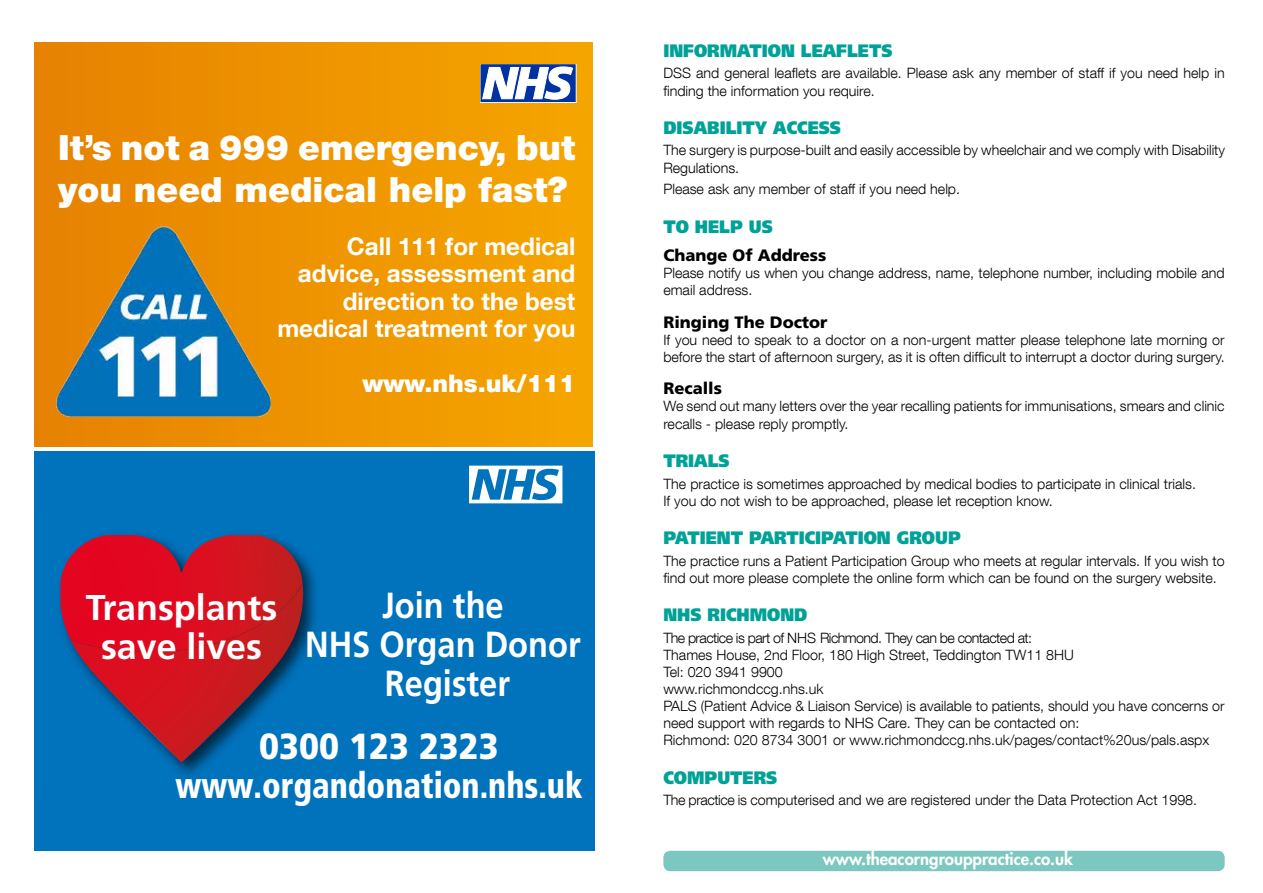
<style>
.page{position:relative;width:1263px;height:893px;background:#fff}
.page>*{position:absolute;margin:0;border:0;box-sizing:border-box;transform-origin:0 0}
.t1{font:700 36.3px/39.2px "Frutiger";color:#fff;text-align:center;scale:.9 1}
.t2{font:900 condensed 36.3px "Frutiger";color:#fff;scale:.9 1}
.t3{font:900 36.3px "Frutiger";color:#fff;scale:.9 1}
.t4{font:700 35.85px/39.3px "Frutiger";color:#fff;text-align:center}
.t5{font:900 34.8px/41.8px "Helvetica Neue";color:#fff}
.t6{font:700 24.3px/27.3px "Helvetica Neue LT Com";color:#fff;text-align:right}
.t7{font:900 24.3px "Helvetica Neue LT Com";color:#fff}
.t8{font:900 18px "Frutiger";color:#00a297;scale:.9 1}
.t9{font:800 16.8px "Futura Std";color:#fff}
.t10{font:900 16.5px "Frutiger";color:#000}
.t11{font:300 14.25px/17.1px "Helvetica Neue LT Com";color:#000}
</style>
<div class="page">
<div style="left:34px;top:451px;width:560px;height:399px;background:#0073bc"></div>
<svg style="left:469px;top:466px;width:93px;height:37px"></svg>
<img style="left:60px;top:556px;width:256px;height:219px">
<svg style="left:61px;top:535px;width:242px;height:227px"></svg>
<div style="left:34px;top:43px;width:558px;height:403px;background:linear-gradient(to right,#e78101,#f5a500)"></div>
<img style="left:49px;top:222px;width:230px;height:203px">
<svg style="left:481px;top:64px;width:95px;height:39px"></svg>
<div style="left:663px;top:851px;width:562px;height:20px;background:#7dc7c1;border-radius:7px"></div>
<h3 class="t5" style="left:58px;top:127px;width:519px">It’s not a 999 emergency, but you need medical help fast?</h3>
<h3 class="t6" style="left:277px;top:232px;width:299px">Call 111 for medical advice, assessment and direction to the best medical treatment for you</h3>
<h3 class="t7" style="left:362px;top:369px;width:214px">www.nhs.uk/111</h3>
<h2 class="t4" style="left:86px;top:588px;width:193px">Transplants save lives</h2>
<h1 class="t1" style="left:305px;top:586px;width:308px">Join the<br>NHS Organ Donor<br>Register</h1>
<h1 class="t3" style="left:259px;top:724px;width:268px">0300 123 2323</h1>
<h1 class="t2" style="left:176px;top:764px;width:454px">www.organdonation.nhs.uk</h1>
<p class="t8" style="left:663px;top:40px;width:256px">INFORMATION LEAFLETS</p>
<p class="t11" style="left:663px;top:64px;width:563px">DSS and general leaflets are available. Please ask any member of staff if you need help in finding the information you require.</p>
<p class="t8" style="left:663px;top:117px;width:199px">DISABILITY ACCESS</p>
<p class="t11" style="left:663px;top:142px;width:563px">The surgery is purpose-built and easily accessible by wheelchair and we comply with Disability<br>Regulations.</p>
<p class="t11" style="left:663px;top:180px;width:298px">Please ask any member of staff if you need help.</p>
<p class="t8" style="left:663px;top:215px;width:123px">TO HELP US</p>
<p class="t10" style="left:663px;top:245px;width:164px">Change Of Address</p>
<p class="t11" style="left:663px;top:264px;width:563px">Please notify us when you change address, name, telephone number, including mobile and email address.</p>
<p class="t10" style="left:663px;top:312px;width:166px">Ringing The Doctor</p>
<p class="t11" style="left:663px;top:331px;width:563px">If you need to speak to a doctor on a non-urgent matter please telephone late morning or before the start of afternoon surgery, as it is often difficult to interrupt a doctor during surgery.</p>
<p class="t10" style="left:663px;top:379px;width:60px">Recalls</p>
<p class="t11" style="left:663px;top:398px;width:563px">We send out many letters over the year recalling patients for immunisations, smears and clinic recalls - please reply promptly.</p>
<p class="t8" style="left:663px;top:450px;width:75px">TRIALS</p>
<p class="t11" style="left:663px;top:475px;width:534px">The practice is sometimes approached by medical bodies to participate in clinical trials.<br>If you do not wish to be approached, please let reception know.</p>
<p class="t8" style="left:663px;top:527px;width:332px">PATIENT PARTICIPATION GROUP</p>
<p class="t11" style="left:663px;top:552px;width:563px">The practice runs a Patient Participation Group who meets at regular intervals. If you wish to find out more please complete the online form which can be found on the surgery website.</p>
<p class="t8" style="left:663px;top:604px;width:162px">NHS RICHMOND</p>
<p class="t11" style="left:663px;top:629px;width:563px">The practice is part of NHS Richmond. They can be contacted at:<br>Thames House, 2nd Floor, 180 High Street, Teddington TW11 8HU<br>Tel: 020 3941 9900<br>www.richmondccg.nhs.uk<br>PALS (Patient Advice &amp; Liaison Service) is available to patients, should you have concerns or need support with regards to NHS Care. They can be contacted on:<br>Richmond: 020 8734 3001 or www.richmondccg.nhs.uk/pages/contact%20us/pals.aspx</p>
<p class="t8" style="left:663px;top:767px;width:128px">COMPUTERS</p>
<p class="t11" style="left:663px;top:791px;width:535px">The practice is computerised and we are registered under the Data Protection Act 1998.</p>
<p class="t9" style="left:823px;top:849px;width:252px">www.theacorngrouppractice.co.uk</p>
</div>
